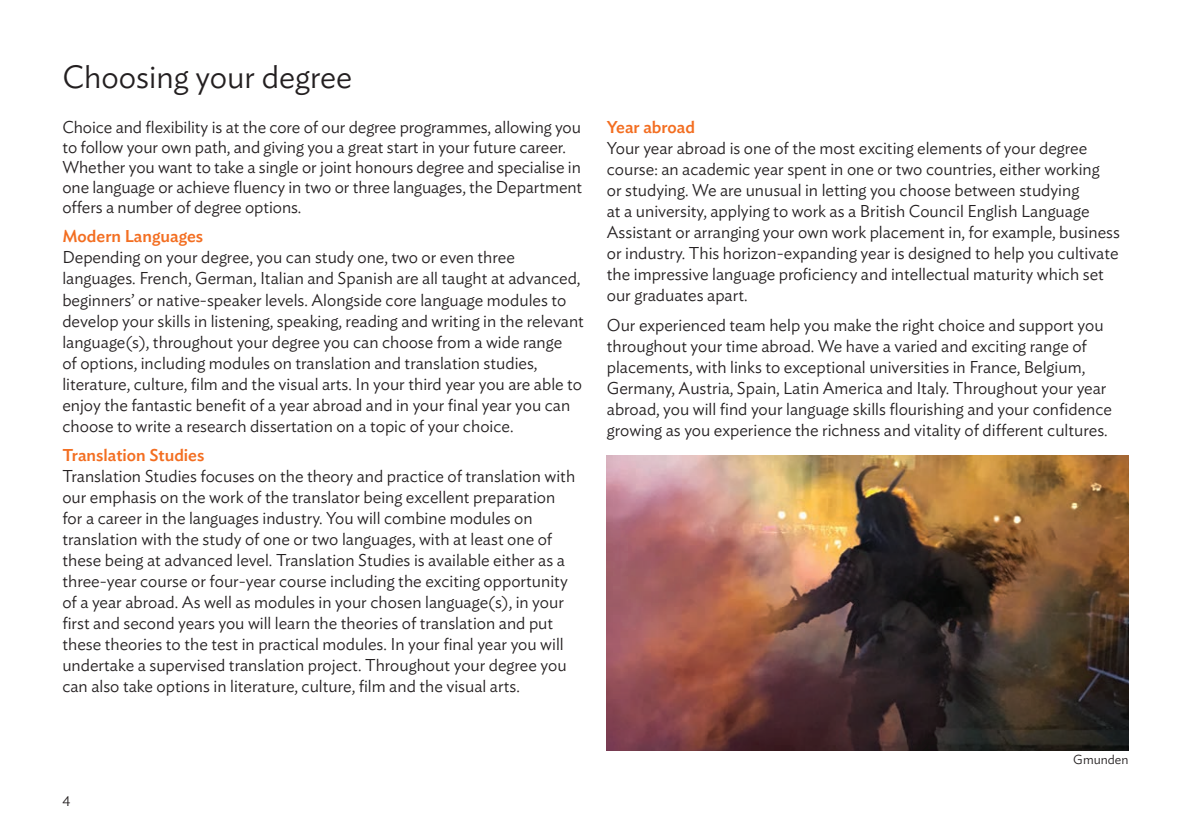
<style>
.page{position:relative;width:1191px;height:840px;background:#fff}
.page>*{position:absolute;margin:0;border:0;box-sizing:border-box;transform-origin:0 0}
.Heading___main{font:300 32px "Ideal Sans";color:#231f20}
.Text___main{font:300 17px/21px "Ideal Sans";color:#231f20}
.Heading_-_sub{font:500 17px "Ideal Sans";color:#f36e21}
.t1{font:300 14px "Ideal Sans";color:#231f20}
.Pie_chart_text{font:300 13px "Ideal Sans";color:#231f20}
</style>
<div class="page">
<img style="left:607px;top:455px;width:521px;height:295px">
<p class="Heading___main" style="left:62px;top:52px;width:291px">Choosing your degree</p>
<p class="Text___main" style="left:62px;top:115px;width:521px;line-height:20px">Choice and flexibility is at the core of our degree programmes, allowing you to follow your own path, and giving you a great start in your future career.<br>Whether you want to take a single or joint honours degree and specialise in one language or achieve fluency in two or three languages, the Department offers a number of degree options.</p>
<p class="Heading_-_sub" style="left:62px;top:223px;width:142px">Modern Languages</p>
<p class="Text___main" style="left:62px;top:245px;width:523px">Depending on your degree, you can study one, two or even three languages. French, German, Italian and Spanish are all taught at advanced, beginners’ or native-speaker levels. Alongside core language modules to develop your skills in listening, speaking, reading and writing in the relevant language(s), throughout your degree you can choose from a wide range<br>of options, including modules on translation and translation studies, literature, culture, film and the visual arts. In your third year you are able to enjoy the fantastic benefit of a year abroad and in your final year you can choose to write a research dissertation on a topic of your choice.</p>
<p class="Heading_-_sub" style="left:62px;top:442px;width:143px">Translation Studies</p>
<p class="Text___main" style="left:62px;top:464px;width:514px">Translation Studies focuses on the theory and practice of translation with our emphasis on the work of the translator being excellent preparation for a career in the languages industry. You will combine modules on translation with the study of one or two languages, with at least one of these being at advanced level. Translation Studies is available either as a three-year course or four-year course including the exciting opportunity of a year abroad. As well as modules in your chosen language(s), in your first and second years you will learn the theories of translation and put these theories to the test in practical modules. In your final year you will undertake a supervised translation project. Throughout your degree you can also take options in literature, culture, film and the visual arts.</p>
<p class="t1" style="left:62px;top:789px;width:9px">4</p>
<p class="Heading_-_sub" style="left:607px;top:114px;width:90px">Year abroad</p>
<p class="Text___main" style="left:607px;top:136px;width:514px">Your year abroad is one of the most exciting elements of your degree course: an academic year spent in one or two countries, either working<br>or studying. We are unusual in letting you choose between studying<br>at a university, applying to work as a British Council English Language Assistant or arranging your own work placement in, for example, business or industry. This horizon-expanding year is designed to help you cultivate the impressive language proficiency and intellectual maturity which set our graduates apart.</p>
<p class="Text___main" style="left:607px;top:312px;width:506px">Our experienced team help you make the right choice and support you throughout your time abroad. We have a varied and exciting range of placements, with links to exceptional universities in France, Belgium, Germany, Austria, Spain, Latin America and Italy. Throughout your year abroad, you will find your language skills flourishing and your confidence growing as you experience the richness and vitality of different cultures.</p>
<p class="Pie_chart_text" style="left:1073px;top:749px;width:57px">Gmunden</p>
</div>
